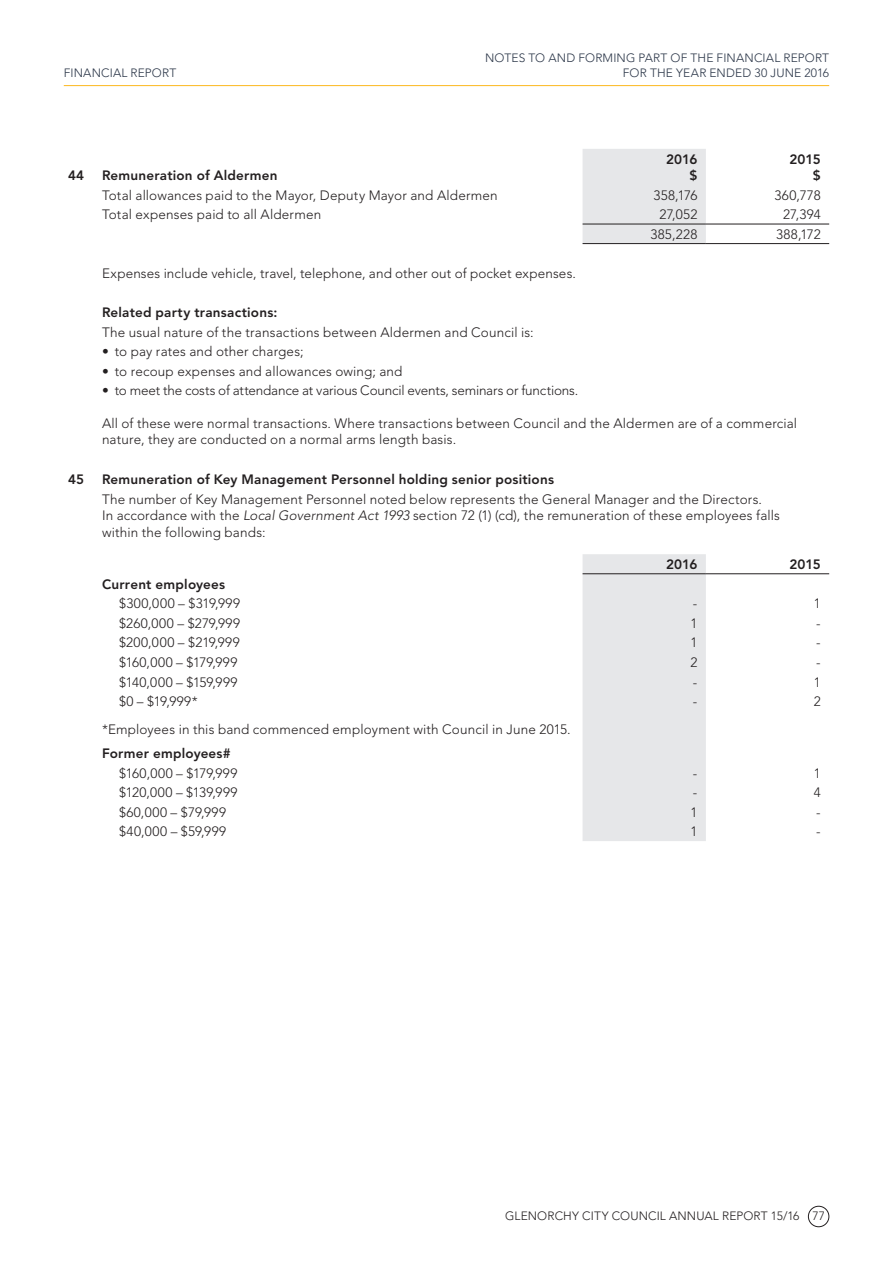
<style>
.page{position:relative;width:893px;height:1263px;background:#fff}
.page>*{position:absolute;margin:0;border:0;box-sizing:border-box;transform-origin:0 0}
.t1{font:300 13.5px/16.5px "Avenir LT Std";letter-spacing:.01em;color:#231f20}
.t2{font:800 13.5px/16.5px "Avenir LT Std";letter-spacing:.015em;color:#231f20;text-align:right}
.t3{font:300 13.5px "Avenir LT Std";letter-spacing:.035em;color:#231f20}
.t4{font:300 13.5px "Avenir LT Std";letter-spacing:-.015em;color:#231f20}
.t5{font:300 13.5px "Avenir LT Std";letter-spacing:.03em;color:#231f20}
.t6{font:300 12px/15px "Avenir LT Std";letter-spacing:.015em;color:#2b3648;text-align:right}
.t7{font:300 12px "Avenir LT Std";letter-spacing:.01em;color:#231f20}
.s1{font-style:italic}
</style>
<div class="page">
<hr style="left:64px;top:85px;width:765px;height:1px;background:#fcb81f">
<div style="left:808px;top:1206px;width:21px;height:21px;border:1px solid #231f20;border-radius:50%"></div>
<svg style="left:583px;top:149px;width:123px;height:692px;fill:#e6e7e9"></svg>
<hr style="left:583px;top:224px;width:123px;height:1px;background:#231f20">
<hr style="left:706px;top:224px;width:123px;height:1px;background:#231f20">
<hr style="left:583px;top:243px;width:123px;height:1px;background:#231f20">
<hr style="left:706px;top:243px;width:123px;height:1px;background:#231f20">
<hr style="left:583px;top:573px;width:123px;height:1px;background:#231f20">
<hr style="left:706px;top:573px;width:123px;height:1px;background:#231f20">
<p class="t6" style="left:64px;top:65px;width:114px">FINANCIAL REPORT</p>
<p class="t2" style="left:68px;top:167px;width:18px">44</p>
<p class="t2" style="left:102px;top:167px;width:177px">Remuneration of Aldermen</p>
<p class="t6" style="left:485px;top:50px;width:346px">NOTES TO AND FORMING PART OF THE FINANCIAL REPORT<br>FOR THE YEAR ENDED 30 JUNE 2016</p>
<p class="t2" style="left:666px;top:151px;width:33px">2016 $</p>
<p class="t2" style="left:789px;top:151px;width:33px">2015 $</p>
<p class="t1" style="left:102px;top:187px;width:397px">Total allowances paid to the Mayor, Deputy Mayor and Aldermen</p>
<p class="t1" style="left:653px;top:187px;width:45px">358,176</p>
<p class="t1" style="left:774px;top:187px;width:48px">360,778</p>
<p class="t1" style="left:102px;top:206px;width:221px">Total expenses paid to all Aldermen</p>
<p class="t1" style="left:660px;top:206px;width:39px">27,052</p>
<p class="t1" style="left:783px;top:206px;width:39px">27,394</p>
<p class="t1" style="left:650px;top:226px;width:49px">385,228</p>
<p class="t1" style="left:776px;top:226px;width:46px">388,172</p>
<p class="t1" style="left:102px;top:265px;width:475px">Expenses include vehicle, travel, telephone, and other out of pocket expenses.</p>
<p class="t2" style="left:102px;top:304px;width:177px">Related party transactions:</p>
<p class="t1" style="left:102px;top:324px;width:433px">The usual nature of the transactions between Aldermen and Council is:</p>
<p class="t1" style="left:102px;top:343px;width:203px">• to pay rates and other charges;</p>
<p class="t1" style="left:102px;top:363px;width:302px">• to recoup expenses and allowances owing; and</p>
<p class="t4" style="left:102px;top:383px;width:478px">• to meet the costs of attendance at various Council events, seminars or functions.</p>
<p class="t1" style="left:102px;top:415px;width:697px">All of these were normal transactions. Where transactions between Council and the Aldermen are of a commercial nature, they are conducted on a normal arms length basis.</p>
<p class="t2" style="left:68px;top:471px;width:18px">45</p>
<p class="t2" style="left:102px;top:471px;width:453px">Remuneration of Key Management Personnel holding senior positions</p>
<p class="t1" style="left:102px;top:491px;width:679px">The number of Key Management Personnel noted below represents the General Manager and the Directors.<br>In accordance with the <span class="s1">Local Government Act 1993</span> section 72 (1) (cd), the remuneration of these employees falls within the following bands:</p>
<p class="t2" style="left:666px;top:556px;width:33px">2016</p>
<p class="t2" style="left:789px;top:556px;width:33px">2015</p>
<p class="t2" style="left:102px;top:576px;width:125px">Current employees</p>
<p class="t3" style="left:119px;top:596px;width:123px">$300,000 – $319,999</p>
<p class="t1" style="left:693px;top:595px;width:6px">-</p>
<p class="t1" style="left:814px;top:595px;width:9px">1</p>
<p class="t3" style="left:119px;top:615px;width:122px">$260,000 – $279,999</p>
<p class="t1" style="left:690px;top:615px;width:9px">1</p>
<p class="t1" style="left:816px;top:615px;width:6px">-</p>
<p class="t3" style="left:119px;top:635px;width:122px">$200,000 – $219,999</p>
<p class="t1" style="left:690px;top:634px;width:9px">1</p>
<p class="t1" style="left:816px;top:634px;width:6px">-</p>
<p class="t3" style="left:119px;top:654px;width:120px">$160,000 – $179,999</p>
<p class="t1" style="left:690px;top:654px;width:9px">2</p>
<p class="t1" style="left:816px;top:654px;width:6px">-</p>
<p class="t3" style="left:119px;top:674px;width:120px">$140,000 – $159,999</p>
<p class="t1" style="left:693px;top:674px;width:6px">-</p>
<p class="t1" style="left:814px;top:674px;width:9px">1</p>
<p class="t1" style="left:119px;top:693px;width:80px">$0 – $19,999*</p>
<p class="t1" style="left:693px;top:693px;width:6px">-</p>
<p class="t1" style="left:814px;top:693px;width:9px">2</p>
<p class="t1" style="left:102px;top:721px;width:470px">*Employees in this band commenced employment with Council in June 2015.</p>
<p class="t2" style="left:102px;top:745px;width:130px">Former employees#</p>
<p class="t3" style="left:119px;top:765px;width:120px">$160,000 – $179,999</p>
<p class="t1" style="left:693px;top:765px;width:6px">-</p>
<p class="t1" style="left:814px;top:765px;width:9px">1</p>
<p class="t5" style="left:119px;top:785px;width:120px">$120,000 – $139,999</p>
<p class="t1" style="left:693px;top:784px;width:6px">-</p>
<p class="t1" style="left:814px;top:784px;width:9px">4</p>
<p class="t3" style="left:119px;top:804px;width:109px">$60,000 – $79,999</p>
<p class="t1" style="left:690px;top:804px;width:9px">1</p>
<p class="t1" style="left:816px;top:804px;width:6px">-</p>
<p class="t3" style="left:119px;top:824px;width:109px">$40,000 – $59,999</p>
<p class="t1" style="left:690px;top:823px;width:9px">1</p>
<p class="t1" style="left:816px;top:823px;width:6px">-</p>
<p class="t7" style="left:505px;top:1209px;width:321px">GLENORCHY CITY COUNCIL ANNUAL REPORT 15/16 77</p>
</div>
